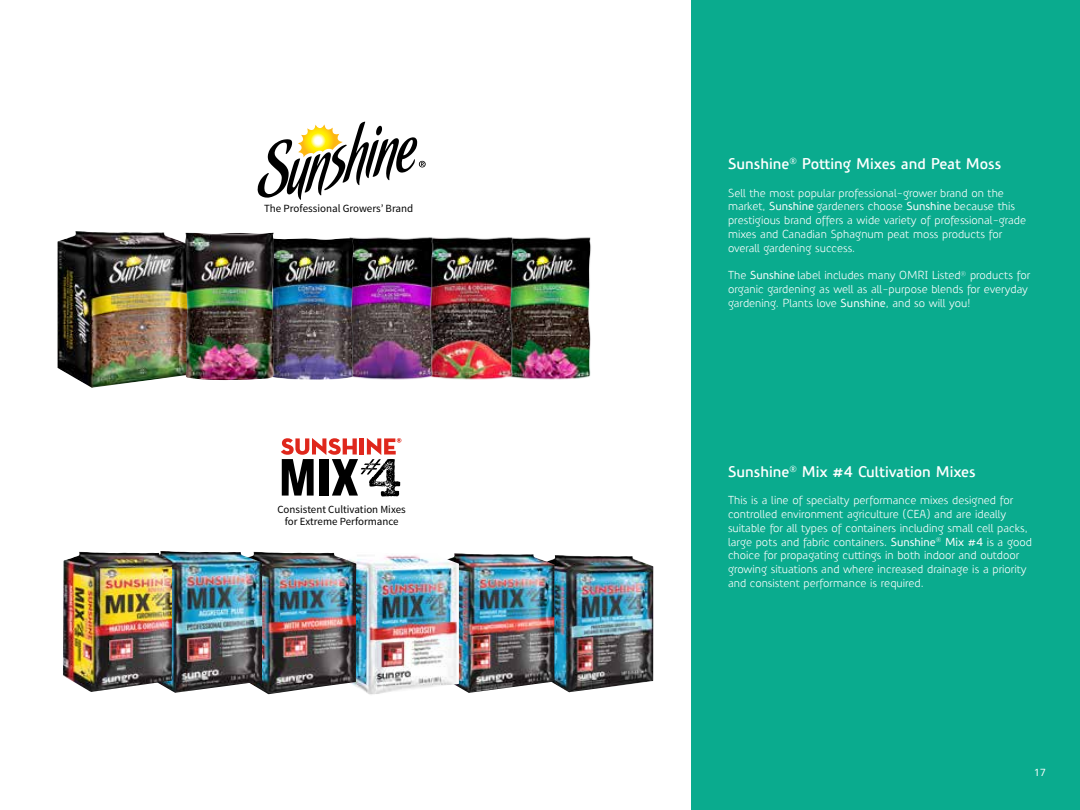
<style>
.page{position:relative;width:1080px;height:810px;background:#fff}
.page>*{position:absolute;margin:0;border:0;box-sizing:border-box;transform-origin:0 0}
.t1{font:600 15px "Precious Sans";color:#fff}
.t2{font:11.25px/13.8px "Precious Sans";color:#fff}
.t3{font:11px "Source Sans Pro";color:#000}
.t4{font:10.88px/12.2px "Source Sans Pro";color:#000;text-align:center}
.t5{font:500 10px "Precious Sans";color:#fff}
.s1{font-weight:500}
</style>
<div class="page">
<img style="left:555px;top:555px;width:98px;height:137px">
<img style="left:459px;top:553px;width:96px;height:140px">
<div style="left:691px;top:0;width:389px;height:810px;background:#0aab8e"></div>
<img style="left:356px;top:553px;width:103px;height:142px">
<img style="left:262px;top:552px;width:94px;height:142px">
<img style="left:160px;top:551px;width:102px;height:142px">
<img style="left:63px;top:552px;width:109px;height:140px">
<img style="left:518px;top:237px;width:73px;height:143px">
<img style="left:438px;top:237px;width:80px;height:143px">
<img style="left:349px;top:237px;width:89px;height:143px">
<img style="left:274px;top:238px;width:80px;height:142px">
<img style="left:58px;top:231px;width:130px;height:157px">
<img style="left:185px;top:233px;width:89px;height:147px">
<svg style="left:258px;top:122px;width:168px;height:78px"></svg>
<svg style="left:281px;top:438px;width:120px;height:58px"></svg>
<p class="t3" style="left:264px;top:201px;width:151px">The Professional Growers’ Brand</p>
<p class="t4" style="left:277px;top:503px;width:130px">Consistent Cultivation Mixes for Extreme Performance</p>
<h1 class="t1" style="left:728px;top:154px;width:275px">Sunshine<sup>®</sup> Potting Mixes and Peat Moss</h1>
<p class="t2" style="left:728px;top:186px;width:300px">Sell the most popular professional-grower brand on the market, <span class="s1">Sunshine</span> gardeners choose <span class="s1">Sunshine</span> because this prestigious brand offers a wide variety of professional-grade mixes and Canadian Sphagnum peat moss products for overall gardening success.</p>
<p class="t2" style="left:728px;top:268px;width:304px">The <span class="s1">Sunshine</span> label includes many OMRI Listed<sup>®</sup> products for organic gardening as well as all-purpose blends for everyday gardening. Plants love <span class="s1">Sunshine</span>, and so will you!</p>
<h1 class="t1" style="left:728px;top:462px;width:249px">Sunshine<sup>®</sup> Mix #4 Cultivation Mixes</h1>
<p class="t2" style="left:728px;top:494px;width:305px">This is a line of specialty performance mixes designed for controlled environment agriculture (CEA) and are ideally suitable for all types of containers including small cell packs, large pots and fabric containers. <span class="s1">Sunshine</span><sup>®</sup> <span class="s1">Mix #4</span> is a good choice for propagating cuttings in both indoor and outdoor growing situations and where increased drainage is a priority and consistent performance is required.</p>
<p class="t5" style="left:1034px;top:766px;width:14px">17</p>
</div>
